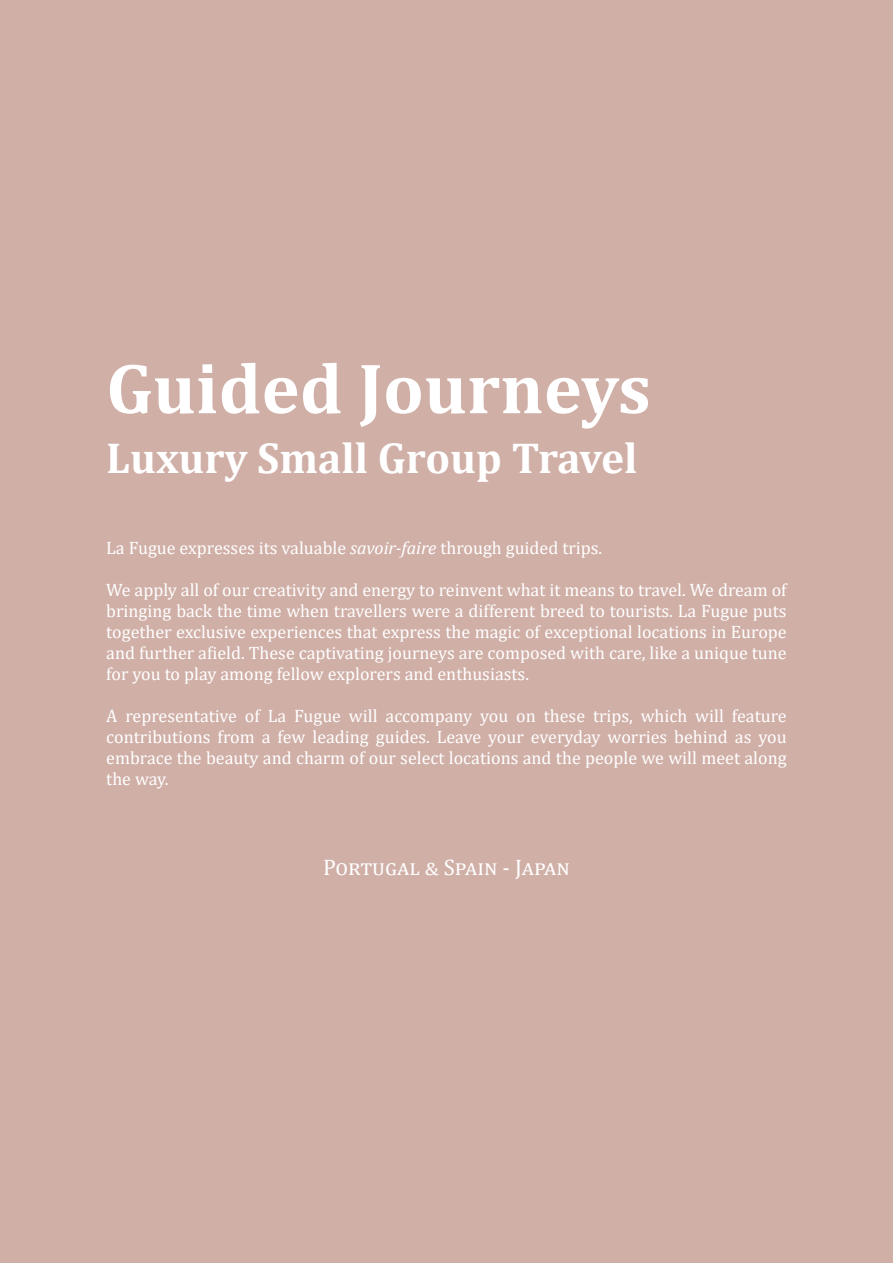
<style>
.page{position:relative;width:893px;height:1263px;background:#d0afa7}
.page>*{position:absolute;margin:0;border:0;box-sizing:border-box;transform-origin:0 0}
.t1{font:700 72px "Cambria";color:#fff}
.t2{font:700 43.5px "Cambria";color:#fff}
.t3{font:22.5px "Cambria";letter-spacing:.055em;color:#fff}
.t4{font:18px/21px "Cambria";color:#fff;text-align:justify}
.s1{font-style:italic}
</style>
<div class="page">
<h1 class="t1" style="left:106px;top:338px;width:546px">Guided Journeys</h1>
<h2 class="t2" style="left:106px;top:428px;width:533px">Luxury Small Group Travel</h2>
<p class="t4" style="left:106px;top:537px;width:497px">La Fugue expresses its valuable <span class="s1">savoir-faire</span> through guided trips.</p>
<p class="t4" style="left:106px;top:579px;width:682px">We apply all of our creativity and energy to reinvent what it means to travel. We dream of bringing back the time when travellers were a different breed to tourists. La Fugue puts together exclusive experiences that express the magic of exceptional locations in Europe and further afield. These captivating journeys are composed with care, like a unique tune for you to play among fellow explorers and enthusiasts.</p>
<p class="t4" style="left:106px;top:705px;width:682px">A representative of La Fugue will accompany you on these trips, which will feature contributions from a few leading guides. Leave your everyday worries behind as you embrace the beauty and charm of our select locations and the people we will meet along the way.</p>
<p class="t3" style="left:323px;top:854px;width:248px">Portugal &amp; Spain - Japan</p>
</div>
